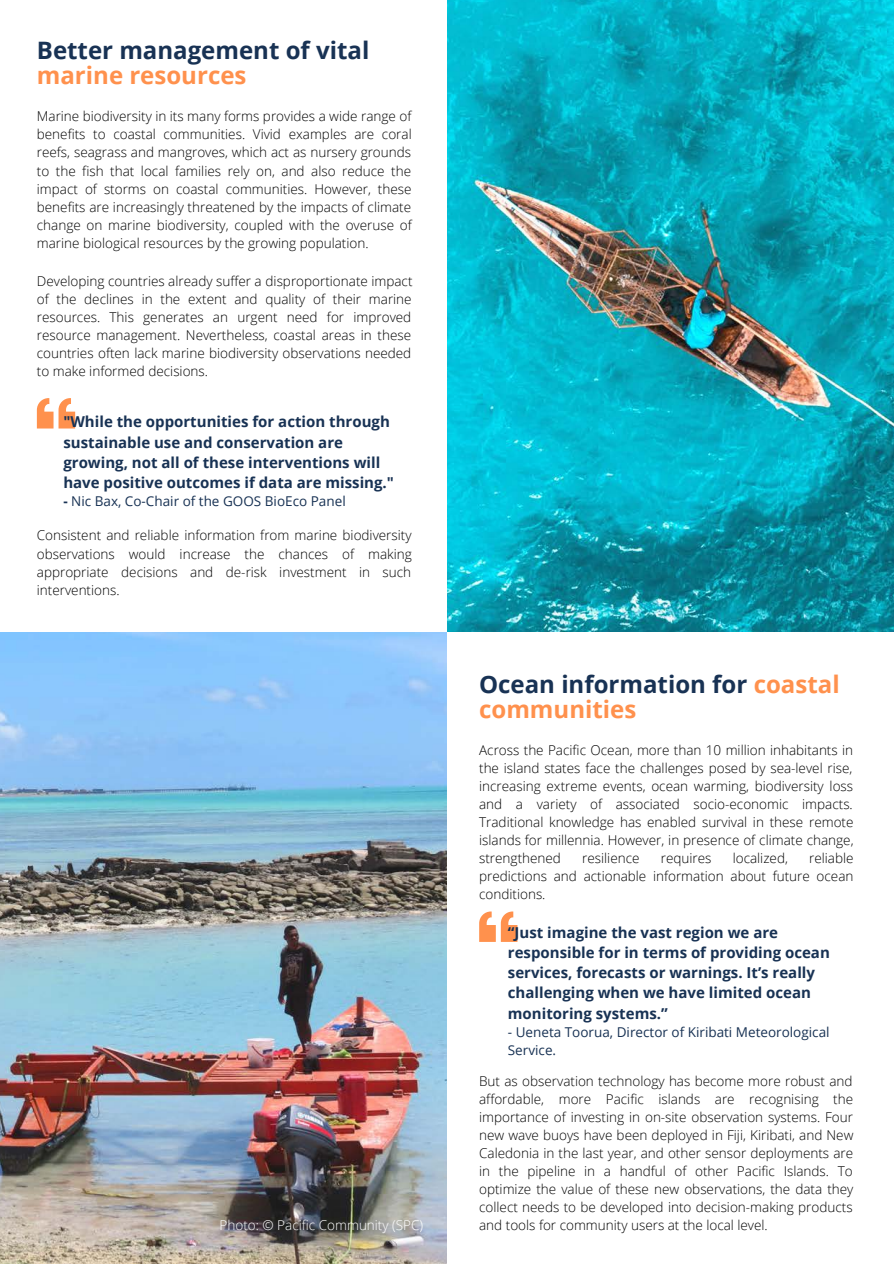
<style>
.page{position:relative;width:894px;height:1264px;background:#fff}
.page>*{position:absolute;margin:0;border:0;box-sizing:border-box;transform-origin:0 0}
.t1{font:700 24px/24.8px "Open Sans";color:#183254}
.t2{font:700 15px/20.2px "Open Sans";color:#183254}
.t3{font:300 13.5px/18px "Open Sans";color:#000;text-align:justify}
.t4{font:13.5px/18px "Open Sans";color:#183254}
.t5{font:300 13.5px "Open Sans";color:#fff}
.s1{color:#ff914d}
.s2{font-weight:700}
</style>
<div class="page">
<img style="left:0;top:632px;width:447px;height:631px">
<img style="left:447px;top:0;width:446px;height:632px">
<svg style="left:37px;top:398px;width:38px;height:30px"></svg>
<svg style="left:479px;top:911px;width:38px;height:30px"></svg>
<p class="t1" style="left:37px;top:38px;width:334px">Better management of vital <span class="s1">marine resources</span></p>
<p class="t3" style="left:37px;top:107px;width:376px">Marine biodiversity in its many forms provides a wide range of benefits to coastal communities. Vivid examples are coral reefs, seagrass and mangroves, which act as nursery grounds to the fish that local families rely on, and also reduce the impact of storms on coastal communities. However, these benefits are increasingly threatened by the impacts of climate change on marine biodiversity, coupled with the overuse of marine biological resources by the growing population.</p>
<p class="t3" style="left:37px;top:272px;width:377px">Developing countries already suffer a disproportionate impact of the declines in the extent and quality of their marine resources. This generates an urgent need for improved resource management. Nevertheless, coastal areas in these countries often lack marine biodiversity observations needed to make informed decisions.</p>
<p class="t2" style="left:63px;top:411px;width:332px">"While the opportunities for action through sustainable use and conservation are growing, not all of these interventions will have positive outcomes if data are missing."</p>
<p class="t4" style="left:63px;top:492px;width:284px"><span class="s2">-</span> Nic Bax, Co-Chair of the GOOS BioEco Panel</p>
<p class="t3" style="left:37px;top:526px;width:376px">Consistent and reliable information from marine biodiversity observations would increase the chances of making appropriate decisions and de-risk investment in such interventions.</p>
<p class="t5" style="left:219px;top:1215px;width:205px">Photo: © Pacific Community (SPC)</p>
<p class="t1" style="left:479px;top:671px;width:362px">Ocean information for <span class="s1">coastal communities</span></p>
<p class="t3" style="left:479px;top:740px;width:376px">Across the Pacific Ocean, more than 10 million inhabitants in the island states face the challenges posed by sea-level rise, increasing extreme events, ocean warming, biodiversity loss and a variety of associated socio-economic impacts.<br>Traditional knowledge has enabled survival in these remote islands for millennia. However, in presence of climate change, strengthened</p>
<p class="t3" style="left:479px;top:848px;width:376px;text-indent:330px">reliable predictions and actionable information about future ocean conditions.</p>
<p class="t3" style="left:582px;top:848px;width:59px">resilience</p>
<p class="t3" style="left:660px;top:848px;width:52px">requires</p>
<p class="t3" style="left:732px;top:848px;width:57px">localized,</p>
<p class="t2" style="left:507px;top:921px;width:323px">“Just imagine the vast region we are responsible for in terms of providing ocean services, forecasts or warnings. It’s really challenging when we have limited ocean monitoring systems.”</p>
<p class="t4" style="left:507px;top:1022px;width:323px">- Ueneta Toorua, Director of Kiribati Meteorological<br>Service.</p>
<p class="t3" style="left:479px;top:1071px;width:376px">But as observation technology has become more robust and affordable, more Pacific islands are recognising the importance of investing in on-site observation systems. Four new wave buoys have been deployed in Fiji, Kiribati, and New Caledonia in the last year, and other sensor deployments are in the pipeline in a handful of other Pacific Islands. To optimize the value of these new observations, the data they collect needs to be developed into decision-making products and tools for community users at the local level.</p>
</div>
